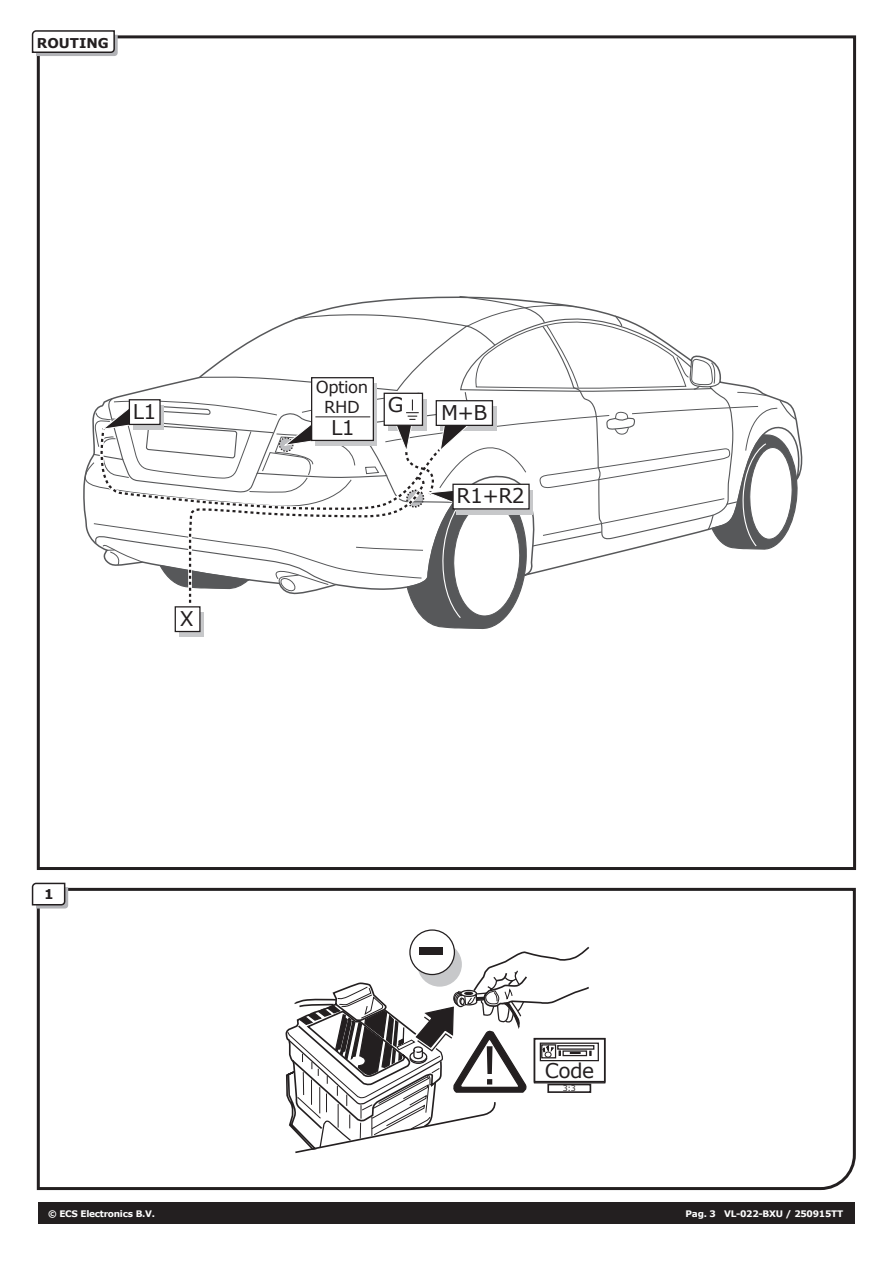
<style>
.page{position:relative;width:893px;height:1263px;background:#fff}
.page>*{position:absolute;margin:0;border:0;box-sizing:border-box;transform-origin:0 0}
.t1{font:52.65px "Verdana";color:#231f20}
.t2{font:20.25px "Verdana";letter-spacing:-.03em;color:#231f20}
.t3{font:16.5px/19.8px "Verdana";letter-spacing:-.03em;color:#231f20;text-align:center}
.t4{font:700 13.5px "Verdana";color:#231f20}
.t5{font:700 9px "Verdana";letter-spacing:-.03em;color:#fff}
.t6{font:7.8px "Verdana";color:#231f20}
</style>
<div class="page">
<svg style="left:31px;top:30px;width:87px;height:26px"></svg>
<div style="left:38px;top:1203px;width:817px;height:21px;background:#231f20"></div>
<svg style="left:36px;top:887px;width:820px;height:304px"></svg>
<svg style="left:31px;top:882px;width:37px;height:26px"></svg>
<svg style="left:179px;top:631px;width:25px;height:6px"></svg>
<div style="left:175px;top:606px;width:26px;height:26px;background:#231f20"></div>
<svg style="left:83px;top:296px;width:717px;height:335px"></svg>
<div style="left:311px;top:377px;width:63px;height:64px;background:#fff;border:1px solid #231f20"></div>
<hr style="left:315px;top:416px;width:55px;height:1px;background:#231f20">
<h3 class="t4" style="left:37px;top:33px;width:73px">ROUTING</h3>
<h2 class="t2" style="left:133px;top:398px;width:25px">L1</h2>
<h2 class="t2" style="left:180px;top:605px;width:15px">X</h2>
<h3 class="t4" style="left:44px;top:885px;width:11px">1</h3>
<h3 class="t3" style="left:316px;top:377px;width:54px">Option<br>RHD</h3>
<h2 class="t2" style="left:331px;top:414px;width:25px">L1</h2>
<h2 class="t2" style="left:388px;top:391px;width:17px">G</h2>
<h2 class="t2" style="left:441px;top:399px;width:48px">M+B</h2>
<h2 class="t2" style="left:457px;top:482px;width:70px">R1+R2</h2>
<h1 class="t1" style="left:479px;top:1029px;width:22px">!</h1>
<h2 class="t2" style="left:545px;top:1056px;width:51px">Code</h2>
<p class="t6" style="left:563px;top:1083px;width:15px">3:3</p>
<p class="t5" style="left:48px;top:1208px;width:108px">© ECS Electronics B.V.</p>
<p class="t5" style="left:686px;top:1208px;width:159px">Pag. 3 VL-022-BXU / 250915TT</p>
</div>
